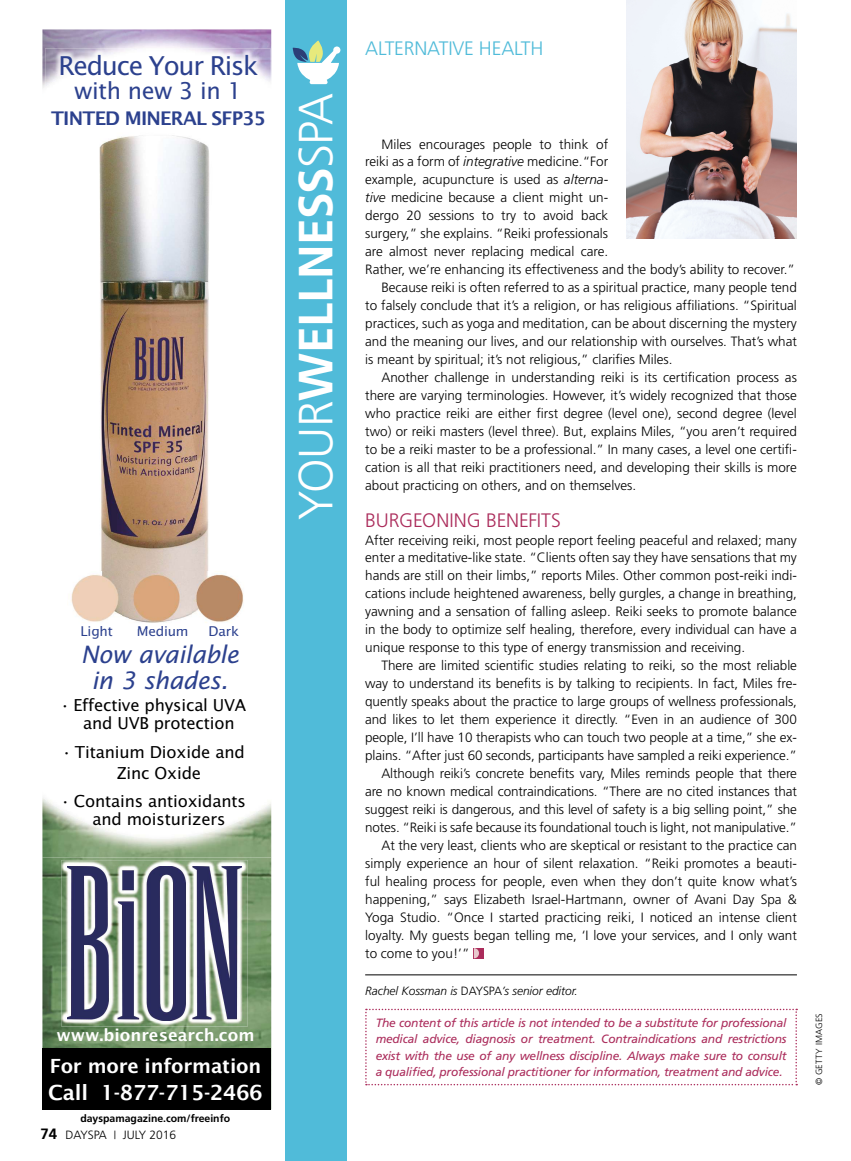
<style>
.page{position:relative;width:851px;height:1161px;background:#fff}
.page>*{position:absolute;margin:0;border:0;box-sizing:border-box;transform-origin:0 0}
.t1{font:700 48px "Frutiger";letter-spacing:-.005em;color:#fff}
.t2{font:26.1px "Lucida Sans";letter-spacing:-.05em;color:#2c418e}
.t3{font:italic 24px/25.5px "Lucida Sans";letter-spacing:-.02em;color:#2c418e;text-align:center}
.t4{font:23.1px "Lucida Sans";letter-spacing:-.015em;color:#2c418e}
.t5{font:600 20.7px "Lucida Sans";letter-spacing:-.01em;color:#fff}
.t6{font:300 19.5px "Frutiger";letter-spacing:-.01em;color:#ab2c5b}
.t7{font:600 19.5px "Lucida Sans";letter-spacing:-.01em;color:#fff}
.t8{font:300 19.5px "Frutiger";letter-spacing:-.01em;color:#50bbd9}
.t9{font:600 18.75px "Lucida Sans";letter-spacing:-.04em;color:#2c418e}
.t10{font:600 16.65px "Lucida Sans";color:#fff}
.t11{font:16.5px/18px "Lucida Sans";letter-spacing:-.01em;color:#000}
.t12{font:300 13.5px "Frutiger";color:#000}
.t13{font:13.5px "Lucida Sans";letter-spacing:-.015em;color:#2c418e}
.t14{font:italic 12px/16.5px "Frutiger";letter-spacing:-.02em;color:#ab2c5b;text-align:justify}
.t15{font:italic 300 12px "Frutiger";letter-spacing:-.005em;color:#000}
.t16{font:300 12px "Frutiger";color:#000}
.t17{font:700 10.5px "Frutiger";color:#000}
.t18{font:300 9px "Frutiger";letter-spacing:.03em;color:#000}
.s1{font-weight:700;font-size:15px}
.s2{font-weight:300}
.s3{font-style:italic}
.s4{font-style:normal}
</style>
<div class="page">
<div style="left:285px;top:0;width:62px;height:1161px;background:#50bbd9"></div>
<svg style="left:292px;top:40px;width:48px;height:44px"></svg>
<hr style="left:365px;top:975px;width:431px;height:1px;background:#000">
<img style="left:626px;top:0;width:170px;height:239px">
<div style="left:474px;top:948px;width:10px;height:10px;background:#ab2c5b"></div>
<svg style="left:474px;top:948px;width:5px;height:10px"></svg>
<img style="left:42px;top:839px;width:229px;height:209px">
<img style="left:42px;top:29px;width:229px;height:58px">
<img style="left:42px;top:135px;width:229px;height:704px">
<img style="left:270px;top:83px;width:1px;height:545px">
<img style="left:82px;top:626px;width:157px;height:13px">
<img style="left:61px;top:860px;width:187px;height:167px">
<img style="left:67px;top:866px;width:174px;height:155px">
<div style="left:42px;top:1048px;width:229px;height:61px;background:#000"></div>
<img style="left:45px;top:48px;width:225px;height:39px">
<img style="left:129px;top:571px;width:54px;height:54px">
<img style="left:68px;top:571px;width:54px;height:54px">
<img style="left:192px;top:571px;width:54px;height:54px">
<svg style="left:365px;top:1009px;width:432px;height:76px"></svg>
<p class="t2" style="left:58px;top:49px;width:201px">Reduce Your Risk</p>
<p class="t4" style="left:75px;top:77px;width:169px">with new 3 in 1</p>
<p class="t9" style="left:51px;top:107px;width:216px">TINTED MINERAL SFP35</p>
<p class="t13" style="left:81px;top:623px;width:34px">Li ht</p>
<p class="t13" style="left:137px;top:623px;width:32px">M di</p>
<p class="t13" style="left:209px;top:623px;width:32px">D k</p>
<p class="t13" style="left:91px;top:623px;width:10px">g</p>
<p class="t13" style="left:148px;top:623px;width:42px">e um</p>
<p class="t13" style="left:218px;top:623px;width:14px">ar</p>
<p class="t3" style="left:81px;top:642px;width:160px">Now available in 3 shades.</p>
<p class="t11" style="left:83px;top:696px;width:164px;text-indent:-23px">• Effective physical UVA and UVB protection</p>
<p class="t11" style="left:117px;top:741px;width:130px;line-height:21px;text-indent:-55px">• Titanium Dioxide and<br>Zinc Oxide</p>
<p class="t11" style="left:92px;top:792px;width:155px;text-indent:-32px">• Contains antioxidants and moisturizers</p>
<p class="t10" style="left:56px;top:1025px;width:200px">www.bionresearch.com</p>
<p class="t7" style="left:50px;top:1054px;width:213px">For more information</p>
<p class="t5" style="left:48px;top:1080px;width:216px">Call 1-877-715-2466</p>
<p class="t17" style="left:80px;top:1114px;width:151px">dayspamagazine.com/freeinfo</p>
<p class="t16" style="left:40px;top:1130px;width:137px"><span class="s1">74</span> DAYSPA <sup>|</sup> JULY 2016</p>
<p class="t1" style="left:296px;top:520px;width:429px;rotate:-90deg"><span class="s2">YOUR</span>WELLNESS<span class="s2">SPA</span></p>
<p class="t8" style="left:365px;top:41px;width:180px">ALTERNATIVE HEALTH</p>
<p class="t12" style="left:381px;top:138px;width:228px">Miles encourages people to think of</p>
<p class="t12" style="left:365px;top:156px;width:244px">reiki as a form of <span class="s3">integrative</span> med icine.“For</p>
<p class="t12" style="left:365px;top:174px;width:244px">example, acupuncture is used as <span class="s3">alterna-</span></p>
<p class="t12" style="left:365px;top:192px;width:244px"><span class="s3">tive</span> medicine because a client might un-</p>
<p class="t12" style="left:365px;top:210px;width:244px">dergo 20 sessions to try to avoid back</p>
<p class="t12" style="left:365px;top:228px;width:244px">surgery,” she explains. “Reiki profes sionals</p>
<p class="t12" style="left:365px;top:246px;width:244px">are almost never replacing medical care.</p>
<p class="t12" style="left:365px;top:264px;width:431px">Rather, we’re enhancing its effectiveness and the body’s ability to recover.”</p>
<p class="t12" style="left:381px;top:282px;width:417px">Because reiki is often referred to as a spiritual practice, many people tend</p>
<p class="t12" style="left:365px;top:300px;width:433px">to falsely conclude that it’s a religion, or has religious affiliations. “Spiritual</p>
<p class="t12" style="left:365px;top:318px;width:433px">practices, such as yoga and meditation, can be about discerning the mystery</p>
<p class="t12" style="left:365px;top:336px;width:433px">and the meaning our lives, and our relationship with ourselves. That’s what</p>
<p class="t12" style="left:365px;top:354px;width:309px">is meant by spiritual; it’s not religious,” clarifies Miles.</p>
<p class="t12" style="left:381px;top:372px;width:417px">Another challenge in understanding reiki is its certification process as</p>
<p class="t12" style="left:365px;top:390px;width:433px">there are varying terminologies. However, it’s widely recognized that those</p>
<p class="t12" style="left:365px;top:408px;width:433px">who practice reiki are either first degree (level one), second degree (level</p>
<p class="t12" style="left:365px;top:426px;width:433px">two) or reiki masters (level three). But, explains Miles, “you aren’t required</p>
<p class="t12" style="left:365px;top:444px;width:433px">to be a reiki master to be a profes sional.” In many cases, a level one certifi-</p>
<p class="t12" style="left:365px;top:462px;width:433px">cation is all that reiki practitioners need, and developing their skills is more</p>
<p class="t12" style="left:365px;top:480px;width:272px">about practicing on others, and on themselves.</p>
<p class="t6" style="left:365px;top:512px;width:197px">BURGEONING BENEFITS</p>
<p class="t12" style="left:365px;top:534px;width:433px">After receiving reiki, most people report feeling peaceful and relaxed; many</p>
<p class="t12" style="left:365px;top:552px;width:433px">enter a meditative-like state. “Clients often say they have sensations that my</p>
<p class="t12" style="left:365px;top:570px;width:433px">hands are still on their limbs,” reports Miles. Other common post-reiki indi-</p>
<p class="t12" style="left:365px;top:588px;width:433px">cations include heightened awareness, belly gurgles, a change in breathing,</p>
<p class="t12" style="left:365px;top:606px;width:433px">yawning and a sensation of falling asleep. Reiki seeks to promote balance</p>
<p class="t12" style="left:365px;top:624px;width:433px">in the body to optimize self healing, therefore, every individual can have a</p>
<p class="t12" style="left:365px;top:642px;width:381px">unique response to this type of energy transmission and receiving.</p>
<p class="t12" style="left:381px;top:660px;width:417px">There are limited scientific studies relating to reiki, so the most reliable</p>
<p class="t12" style="left:365px;top:678px;width:433px">way to understand its benefits is by talking to recipients. In fact, Miles fre-</p>
<p class="t12" style="left:365px;top:696px;width:433px">quently speaks about the practice to large groups of wellness professionals,</p>
<p class="t12" style="left:365px;top:714px;width:433px">and likes to let them experience it directly. “Even in an audience of 300</p>
<p class="t12" style="left:365px;top:732px;width:433px">people, I’ll have 10 therapists who can touch two people at a time,” she ex-</p>
<p class="t12" style="left:365px;top:750px;width:433px">plains. “After just 60 seconds, participants have sampled a reiki experience.”</p>
<p class="t12" style="left:381px;top:768px;width:417px">Although reiki’s concrete benefits vary, Miles reminds people that there</p>
<p class="t12" style="left:365px;top:786px;width:433px">are no known medical contraindications. “There are no cited instances that</p>
<p class="t12" style="left:365px;top:804px;width:433px">suggest reiki is dangerous, and this level of safety is a big selling point,” she</p>
<p class="t12" style="left:365px;top:822px;width:433px">notes. “Reiki is safe because its foundational touch is light, not manipulative.”</p>
<p class="t12" style="left:381px;top:840px;width:417px">At the very least, clients who are skeptical or resistant to the practice can</p>
<p class="t12" style="left:365px;top:858px;width:433px">simply experience an hour of silent relaxation. “Reiki promotes a beauti-</p>
<p class="t12" style="left:365px;top:876px;width:433px">ful healing process for people, even when they don’t quite know what’s</p>
<p class="t12" style="left:365px;top:894px;width:433px">happening,” says Elizabeth Israel-Hartmann, owner of Avani Day Spa &amp;</p>
<p class="t12" style="left:365px;top:912px;width:433px">Yoga Studio. “Once I started practicing reiki, I noticed an intense client</p>
<p class="t12" style="left:365px;top:930px;width:433px">loyalty. My guests began telling me, ‘I love your services, and I only want</p>
<p class="t12" style="left:365px;top:948px;width:106px">to come to you!’”</p>
<p class="t15" style="left:365px;top:983px;width:214px">Rachel Kossman is <span class="s4">DAYSPA</span>’s senior editor.</p>
<p class="t14" style="left:375px;top:1015px;width:412px">The content of this article is not intended to be a substitute for pro fessional medical advice, diagnosis or treatment. Contraindications and restrictions exist with the use of any wellness discipline. Always make sure to consult a qualified, professional practitioner for information, treat ment and advice.</p>
<p class="t18" style="left:815px;top:1085px;width:74px;rotate:-90deg">© GETTY IMAGES</p>
</div>
